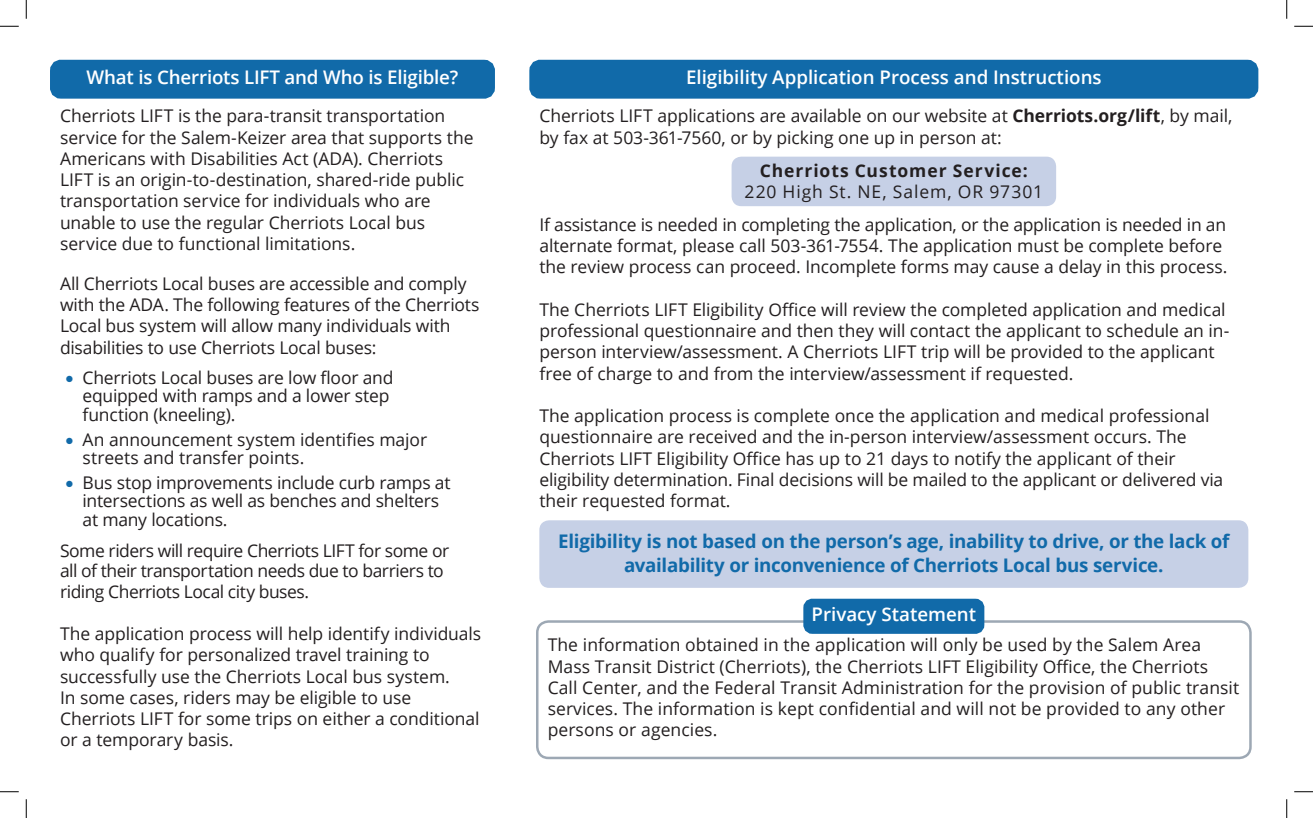
<style>
.page{position:relative;width:1313px;height:818px;background:#fff}
.page>*{position:absolute;margin:0;border:0;box-sizing:border-box;transform-origin:0 0}
.t1{font:700 18.75px/23.8px "Open Sans";letter-spacing:-.015em;color:#116aa9;text-align:center}
.t2{font:600 18.75px "Open Sans";color:#fff}
.t3{font:17.5px/21.2px "Open Sans";letter-spacing:-.005em;color:#231f20}
.t4{font:17.5px/20px "Open Sans";letter-spacing:-.03em;color:#231f20}
.t5{font:700 17.5px "Open Sans";letter-spacing:.055em;color:#231f20}
.s1{color:#116aa9}
.s2{font-weight:700}
</style>
<div class="page">
<div style="left:536px;top:620px;width:715px;height:139px;border:2px solid #9da8b4;border-radius:11px"></div>
<div style="left:731px;top:157px;width:325px;height:49px;background:#c6d0e6;border-radius:10px"></div>
<div style="left:539px;top:520px;width:709px;height:68px;background:#c6d0e6;border-radius:10px"></div>
<div style="left:50px;top:60px;width:445px;height:39px;border:20px solid #116aa9"></div>
<div style="left:60px;top:65px;width:419px;height:31px;background:#116aa9"></div>
<div style="left:529px;top:60px;width:729px;height:39px;border:20px solid #116aa9"></div>
<div style="left:539px;top:65px;width:703px;height:31px;background:#116aa9"></div>
<div style="left:803px;top:598px;width:181px;height:35px;border:16px solid #116aa9"></div>
<div style="left:811px;top:606px;width:165px;height:26px;background:#116aa9"></div>
<svg style="left:0;top:25px;width:19px;height:2px"></svg>
<svg style="left:1294px;top:25px;width:18px;height:2px"></svg>
<svg style="left:0;top:791px;width:19px;height:1px"></svg>
<svg style="left:1294px;top:791px;width:18px;height:1px"></svg>
<svg style="left:25px;top:0;width:2px;height:19px"></svg>
<svg style="left:25px;top:799px;width:2px;height:19px"></svg>
<svg style="left:1286px;top:0;width:1px;height:19px"></svg>
<svg style="left:1286px;top:799px;width:1px;height:19px"></svg>
<p class="t2" style="left:87px;top:64px;width:373px">What is Cherriots LIFT and Who is Eligible?</p>
<p class="t3" style="left:60px;top:105px;width:415px">Cherriots LIFT is the para-transit transportation service for the Salem-Keizer area that supports the Americans with Disabilities Act (ADA). Cherriots LIFT is an origin-to-destination, shared-ride public transportation service for individuals who are unable to use the regular Cherriots Local bus service due to functional limitations.</p>
<p class="t3" style="left:60px;top:272px;width:421px">All Cherriots Local buses are accessible and comply with the ADA. The following features of the Cherriots Local bus system will allow many individuals with disabilities to use Cherriots Local buses:</p>
<p class="t3" style="left:82px;top:367px;width:312px;line-height:18.8px;text-indent:-17px"><span class="s1">•</span> Cherriots Local buses are low floor and equipped with ramps and a lower step function (kneeling).</p>
<p class="t3" style="left:82px;top:429px;width:346px;line-height:18.8px;text-indent:-17px"><span class="s1">•</span> An announcement system identifies major streets and transfer points.</p>
<p class="t3" style="left:82px;top:472px;width:369px;line-height:18.8px;text-indent:-17px"><span class="s1">•</span> Bus stop improvements include curb ramps at intersections as well as benches and shelters at many locations.</p>
<p class="t4" style="left:60px;top:540px;width:391px">Some riders will require Cherriots LIFT for some or all of their transportation needs due to barriers to riding Cherriots Local city buses.</p>
<p class="t3" style="left:60px;top:622px;width:423px">The application process will help identify individuals who qualify for personalized travel training to successfully use the Cherriots Local bus system.<br>In some cases, riders may be eligible to use Cherriots LIFT for some trips on either a conditional or a temporary basis.</p>
<p class="t2" style="left:686px;top:64px;width:417px">Eligibility Application Process and Instructions</p>
<p class="t3" style="left:539px;top:105px;width:694px">Cherriots LIFT applications are available on our website at <span class="s2">Cherriots.org/lift</span>, by mail, by fax at 503-361-7560, or by picking one up in person at:</p>
<p class="t5" style="left:760px;top:158px;width:269px">Cherriots Customer Service:</p>
<p class="t3" style="left:539px;top:175px;width:688px;line-height:32.5px;text-indent:205px">220 High St. NE, Salem, OR 97301<br>If assistance is needed in completing the application, or the application is needed in an</p>
<p class="t3" style="left:539px;top:235px;width:689px">alternate format, please call 503-361-7554. The application must be complete before the review process can proceed. Incomplete forms may cause a delay in this process.</p>
<p class="t3" style="left:539px;top:298px;width:691px">The Cherriots LIFT Eligibility Office will review the completed application and medical professional questionnaire and then they will contact the applicant to schedule an in&shy;person interview/assessment. A Cherriots LIFT trip will be provided to the applicant free of charge to and from the interview/assessment if requested.</p>
<p class="t3" style="left:539px;top:405px;width:685px">The application process is complete once the application and medical professional questionnaire are received and the in-person interview/assessment occurs. The Cherriots LIFT Eligibility Office has up to 21 days to notify the applicant of their eligibility determination. Final decisions will be mailed to the applicant or delivered via their requested format.</p>
<p class="t1" style="left:558px;top:528px;width:672px">Eligibility is not based on the person’s age, inability to drive, or the lack of availability or inconvenience of Cherriots Local bus service.</p>
<p class="t2" style="left:811px;top:601px;width:166px">Privacy Statement</p>
<p class="t3" style="left:547px;top:634px;width:693px">The information obtained in the application will only be used by the Salem Area Mass Transit District (Cherriots), the Cherriots LIFT Eligibility Office, the Cherriots Call Center, and the Federal Transit Administration for the provision of public transit services. The information is kept confidential and will not be provided to any other persons or agencies.</p>
</div>
